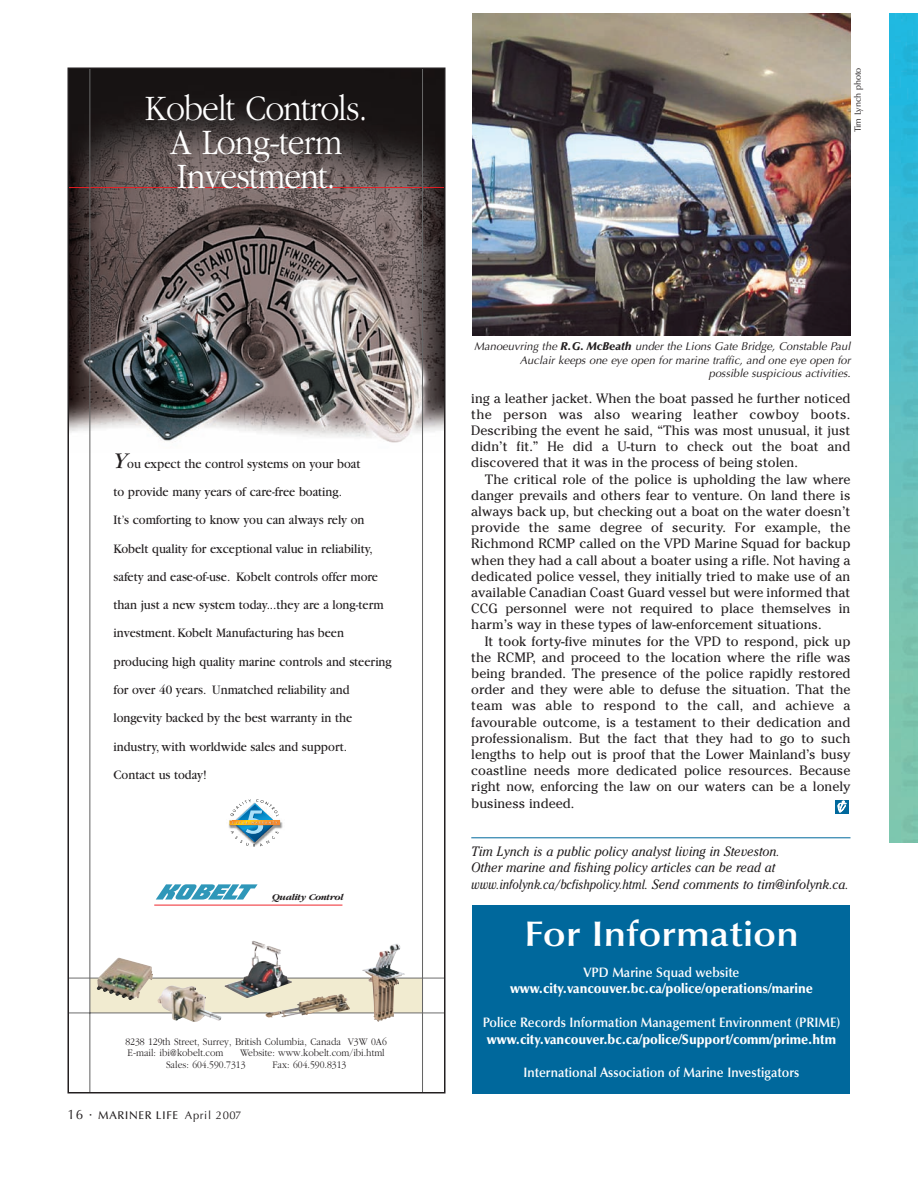
<style>
.page{position:relative;width:918px;height:1188px;background:#fff}
.page>*{position:absolute;margin:0;border:0;box-sizing:border-box;transform-origin:0 0}
.t1{font:37.2px/33.9px "Garamond Light+EORWQZ";letter-spacing:-.025em;color:#fff;text-align:center;scale:.9 1}
.t2{font:600 35.7px "Optima";color:#fff;scale:1.09 1}
.t3{font:600 13.65px "Optima";color:#fff;scale:.93 1}
.t4{font:900 13.65px "Optima";color:#fff;scale:.93 1}
.t5{font:13.5px/16.2px "Cheltenham";color:#231f20;text-align:justify}
.t6{font:13.5px/28.3px "Garamond Book+WOBTXW";color:#231f20;scale:.92 1}
.t7{font:italic 13.5px/16.2px "Cheltenham";color:#231f20;scale:.93 1}
.t8{font:italic 11.25px/13.8px "Optima";color:#231f20;text-align:right}
.t9{font:500 11.25px "Optima";letter-spacing:.05em;color:#231f20}
.t10{font:10.5px/11.1px "Garamond Light+EORWQZ";color:#231f20;scale:.92 1}
.t11{font:9.45px "Garamond Bold Italic+PVAKYR";letter-spacing:-.03em;color:#231f20;scale:1.08 1}
.t12{font:9px "Optima";color:#231f20}
.s1{font-family:"Garamond Book Italic+NKPNBC";font-size:23.4px}
.s2{font-weight:400;font-size:13.5px}
.s3{font-weight:400}
.s4{font-weight:900}
</style>
<div class="page">
<img style="left:890px;top:14px;width:28px;height:828px">
<img style="left:71px;top:71px;width:372px;height:382px">
<hr style="left:69px;top:187px;width:375px;height:1px;background:#ee1d23">
<hr style="left:154px;top:905px;width:188px;height:1px;background:#ee1d23">
<svg style="left:156px;top:884px;width:102px;height:16px"></svg>
<div style="left:90px;top:978px;width:333px;height:35px;background:#f1ebd0"></div>
<hr style="left:69px;top:978px;width:375px;height:1px;background:#666">
<img style="left:228px;top:820px;width:55px;height:9px">
<svg style="left:230px;top:799px;width:50px;height:48px"></svg>
<hr style="left:90px;top:69px;width:1px;height:1023px;background:#666">
<hr style="left:422px;top:69px;width:1px;height:1023px;background:#666">
<hr style="left:69px;top:1013px;width:375px;height:1px;background:#666">
<img style="left:225px;top:941px;width:67px;height:57px">
<img style="left:362px;top:944px;width:43px;height:78px">
<img style="left:265px;top:994px;width:85px;height:23px">
<img style="left:157px;top:985px;width:64px;height:37px">
<img style="left:97px;top:958px;width:56px;height:42px">
<div style="left:68px;top:68px;width:378px;height:1026px;border:2px solid #231f20"></div>
<svg style="left:836px;top:800px;width:13px;height:14px"></svg>
<svg style="left:838px;top:801px;width:8px;height:12px"></svg>
<div style="left:472px;top:905px;width:378px;height:188px;background:#00689c"></div>
<img style="left:472px;top:14px;width:378px;height:322px">
<hr style="left:471px;top:837px;width:379px;height:1px;background:#00689c">
<h1 class="t1" style="left:145px;top:94px;width:249px">Kobelt Controls.<br>A Long-term<br>Investment.</h1>
<p class="t6" style="left:114px;top:450px;width:304px"><span class="s1">Y</span>ou expect the control systems on your boat<br>to provide many years of care-free boating.<br>It’s comforting to know you can always rely on Kobelt quality for exceptional value in reliability, safety and ease-of-use. Kobelt controls offer more than just a new system today...they are a long-term investment. Kobelt Manufacturing has been producing high quality marine controls and steering for over 40 years. Unmatched reliability and longevity backed by the best warranty in the industry, with worldwide sales and support.<br>Contact us today!</p>
<p class="t11" style="left:272px;top:892px;width:67px">Quality Control</p>
<p class="t10" style="left:126px;top:1037px;width:286px">8238 129th Street, Surrey, British Columbia, Canada V3W 0A6<br>E-mail: ibi@kobelt.com</p>
<p class="t10" style="left:166px;top:1048px;width:239px;text-indent:74px">Website: www.kobelt.com/ibi.html<br>Sales: 604.590.7313</p>
<p class="t10" style="left:273px;top:1059px;width:82px">Fax: 604.590.8313</p>
<p class="t9" style="left:68px;top:1111px;width:175px"><span class="s2">16 ·</span> MARINER LIFE <span class="s3">April 2007</span></p>
<p class="t12" style="left:854px;top:132px;width:66px;rotate:-90deg">Tim Lynch photo</p>
<p class="t8" style="left:474px;top:340px;width:380px">Manoeuvring the <span class="s4">R . G . M cB e a th</span> under the Lions Gate Bridge, Constable Paul<br>Auclair keeps one eye open for marine traffic, and one eye open for<br>possible suspicious activities.</p>
<p class="t5" style="left:471px;top:391px;width:381px">ing a leather jacket. When the boat passed he further noticed the person was also wearing leather cowboy boots.<br>Describing the event he said, “This was most unusual, it just didn’t fit.” He did a U-turn to check out the boat and discovered that it was in the process of being stolen.</p>
<p class="t5" style="left:471px;top:472px;width:381px;text-indent:14px">The critical role of the police is upholding the law where danger prevails and others fear to venture. On land there is always back up, but checking out a boat on the water doesn’t provide the same degree of security. For example, the Richmond RCMP called on the VPD Marine Squad for backup when they had a call about a boater using a rifle. Not having a dedicated police vessel, they initially tried to make use of an available Canadian Coast Guard vessel but were informed that CCG personnel were not required to place themselves in harm’s way in these types of law-enforcement situations.</p>
<p class="t5" style="left:471px;top:634px;width:381px;text-indent:14px">It took forty-five minutes for the VPD to respond, pick up the RCMP, and proceed to the location where the rifle was being branded. The presence of the police rapidly restored order and they were able to defuse the situation. That the team was able to respond to the call, and achieve a favourable outcome, is a testament to their dedication and professionalism. But the fact that they had to go to such lengths to help out is proof that the Lower Mainland’s busy coastline needs more dedicated police resources. Because right now, enforcing the law on our waters can be a lonely business indeed.</p>
<p class="t7" style="left:471px;top:845px;width:407px">Tim Lynch is a public policy analyst living in Steveston.<br>Other marine and fishing policy articles can be read at www.infolynk.ca/bcfishpolicy.html. Send comments to tim@infolynk.ca.</p>
<h2 class="t2" style="left:524px;top:919px;width:253px">For Information</h2>
<p class="t3" style="left:584px;top:966px;width:169px">VPD Marine Squad website</p>
<p class="t4" style="left:510px;top:983px;width:327px">www.city.vancouver.bc.ca/police/operations/marine</p>
<p class="t3" style="left:483px;top:1017px;width:386px">Police Records Information Management Environment (PRIME)</p>
<p class="t4" style="left:487px;top:1034px;width:377px">www.city.vancouver.bc.ca/police/Support/comm/prime.htm</p>
<p class="t3" style="left:524px;top:1067px;width:298px">International Association of Marine Investigators</p>
</div>
